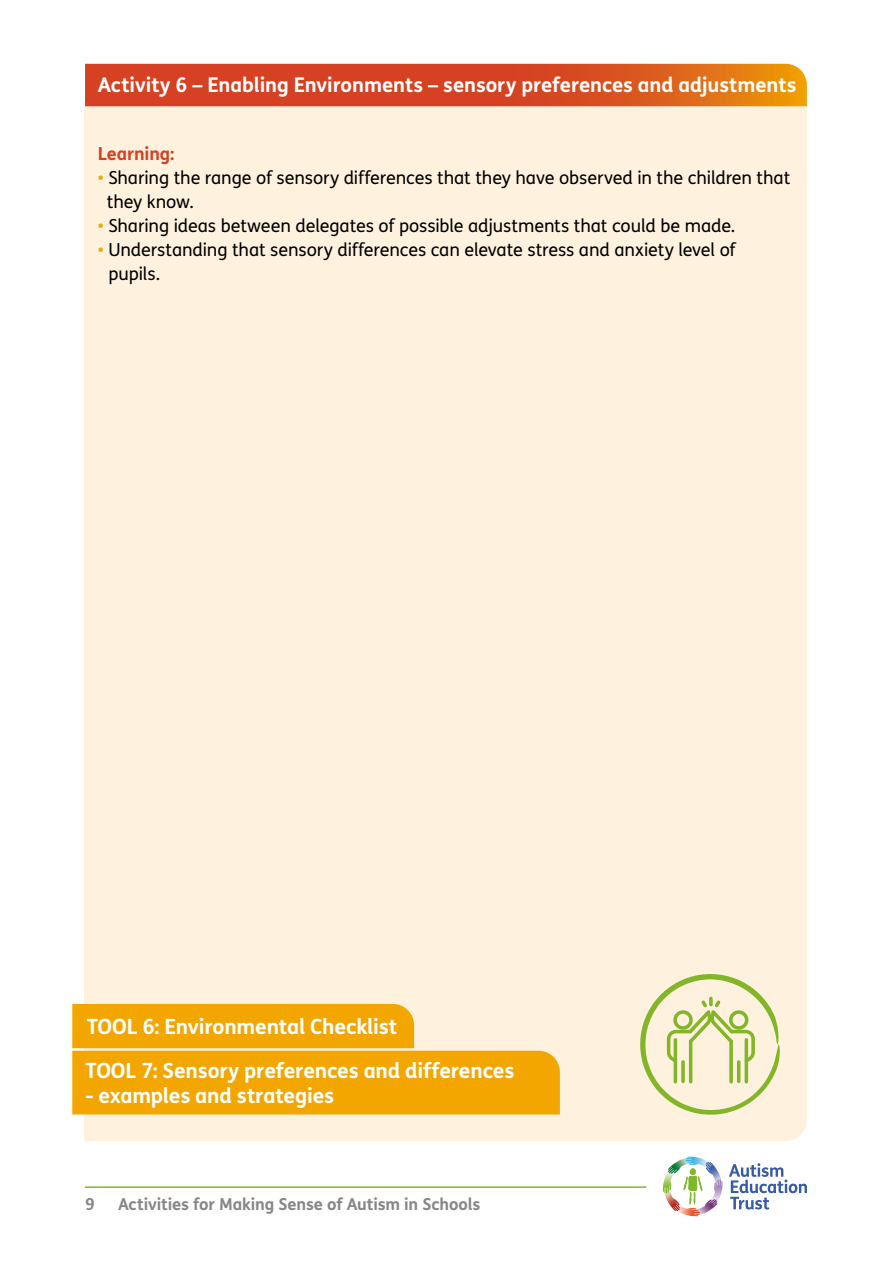
<style>
.page{position:relative;width:893px;height:1263px;background:#fff}
.page>*{position:absolute;margin:0;border:0;box-sizing:border-box;transform-origin:0 0}
.t1{font:700 21px/44.7px "FS Me";letter-spacing:-.01em;color:#fff}
.t2{font:700 20.25px "FS Me";letter-spacing:-.005em;color:#fff}
.t3{font:18px/24px "FS Me";letter-spacing:-.005em;color:#000}
.t4{font:700 18px "FS Me";letter-spacing:-.005em;color:#d54122}
.t5{font:700 16.5px "FS Me";letter-spacing:-.005em;color:#878787}
.s1{color:#f3a600}
</style>
<div class="page">
<svg style="left:729px;top:1163px;width:78px;height:46px"></svg>
<svg style="left:663px;top:1157px;width:56px;height:59px"></svg>
<hr style="left:85px;top:1186px;width:561px;height:2px;background:#7db928">
<div style="left:84px;top:106px;width:723px;height:1035px;background:#fef2df"></div>
<svg style="left:85px;top:64px;width:722px;height:42px;background:#d8501f"></svg>
<svg style="left:640px;top:972px;width:140px;height:143px;background:#e4e5b9"></svg>
<svg style="left:72px;top:1004px;width:488px;height:110px;background:#f4b120"></svg>
<p class="t2" style="left:98px;top:69px;width:700px">Activity 6 – Enabling Environments – sensory preferences and adjustments</p>
<p class="t4" style="left:98px;top:140px;width:78px">Learning:</p>
<p class="t3" style="left:107px;top:166px;width:685px;text-indent:-9px"><span class="s1">•</span> Sharing the range of sensory differences that they have observed in the children that they know.</p>
<p class="t3" style="left:98px;top:214px;width:639px"><span class="s1">•</span> Sharing ideas between delegates of possible adjustments that could be made.</p>
<p class="t3" style="left:108px;top:238px;width:629px;text-indent:-11px"><span class="s1">•</span> Understanding that sensory differences can elevate stress and anxiety level of pupils.</p>
<p class="t1" style="left:85px;top:1003px;width:430px">TOOL 6: Environmental Checklist<br>TOOL 7: Sensory preferences and differences</p>
<p class="t1" style="left:85px;top:1072px;width:250px">- examples and strategies</p>
<p class="t5" style="left:85px;top:1191px;width:11px">9</p>
<p class="t5" style="left:118px;top:1191px;width:364px">Activities for Making Sense of Autism in Schools</p>
</div>
